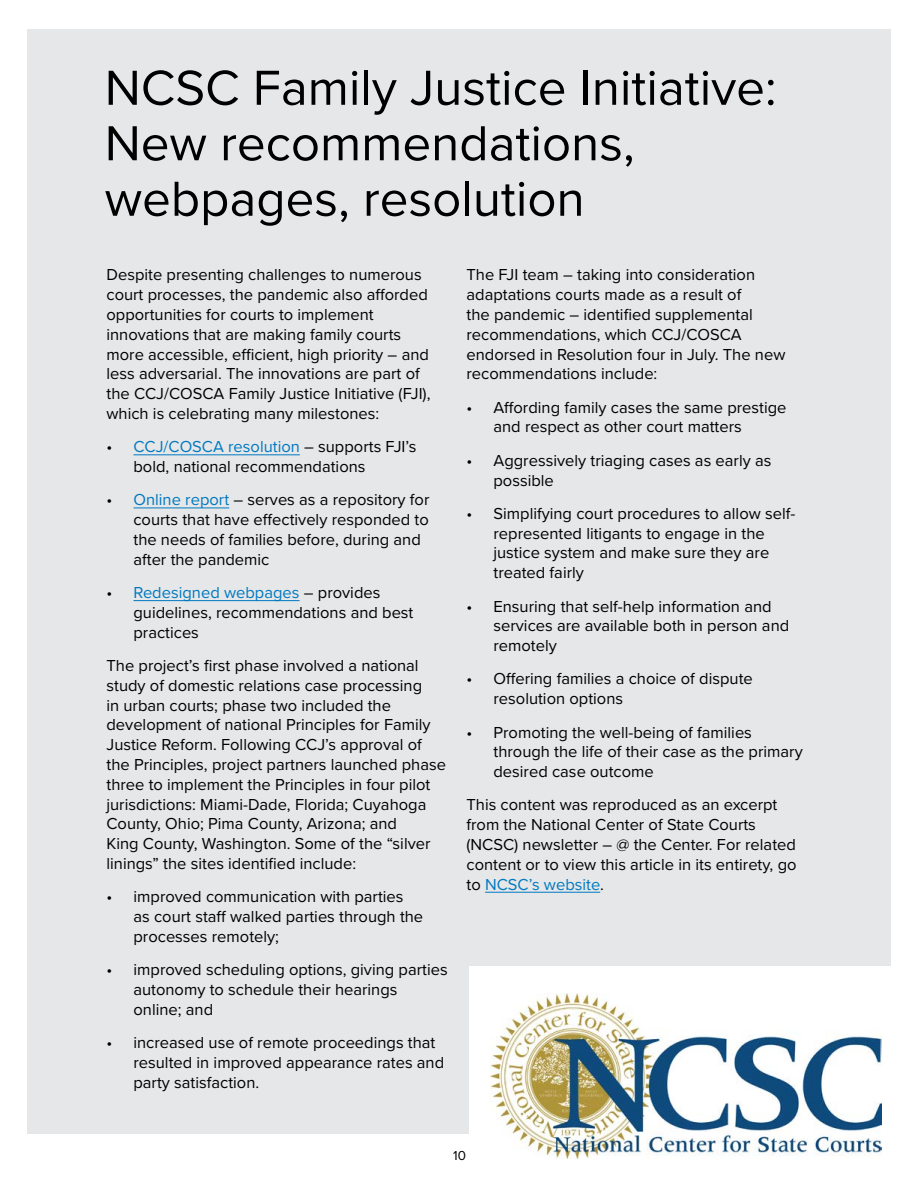
<style>
.page{position:relative;width:918px;height:1188px;background:#fff}
.page>*{position:absolute;margin:0;border:0;box-sizing:border-box;transform-origin:0 0}
.t1{font:51px/55.5px "Proxima Nova";color:#000}
.t2{font:16.5px/19.8px "Proxima Nova";color:#000}
.t3{font:13.5px "Proxima Nova";color:#000}
.s1{color:#0079c1}
</style>
<div class="page">
<div style="left:27px;top:29px;width:864px;height:1105px;background:#e6e7e8"></div>
<hr style="left:134px;top:454px;width:166px;height:1px;background:#0079c1">
<hr style="left:134px;top:507px;width:95px;height:1px;background:#0079c1">
<hr style="left:134px;top:600px;width:166px;height:1px;background:#0079c1">
<hr style="left:485px;top:892px;width:115px;height:1px;background:#0079c1">
<div style="left:470px;top:967px;width:448px;height:212px;background:#fff"></div>
<img style="left:490px;top:994px;width:392px;height:164px">
<h1 class="t1" style="left:105px;top:58px;width:673px">NCSC Family Justice Initiative:<br>New recommendations, webpages, resolution</h1>
<p class="t2" style="left:106px;top:264px;width:326px">Despite presenting challenges to numerous court processes, the pandemic also afforded opportunities for courts to implement innovations that are making family courts more accessible, efficient, high priority – and less adversarial. The innovations are part of the CCJ/COSCA Family Justice Initiative (FJI), which is celebrating many milestones:</p>
<p class="t2" style="left:133px;top:436px;width:284px;text-indent:-27px">• <span class="s1">CCJ/COSCA resolution</span> – supports FJI’s bold, national recommendations</p>
<p class="t2" style="left:133px;top:489px;width:297px;text-indent:-27px">• <span class="s1">Online report</span> – serves as a repository for courts that have effectively responded to the needs of families before, during and after the pandemic</p>
<p class="t2" style="left:133px;top:582px;width:282px;text-indent:-27px">• <span class="s1">Redesigned webpages</span> – provides guidelines, recommendations and best practices</p>
<p class="t2" style="left:106px;top:655px;width:341px">The project’s first phase involved a national study of domestic relations case processing<br>in urban courts; phase two included the development of national Principles for Family Justice Reform. Following CCJ’s approval of the Principles, project partners launched phase three to implement the Principles in four pilot jurisdictions: Miami-Dade, Florida; Cuyahoga County, Ohio; Pima County, Arizona; and<br>King County, Washington. Some of the “silver linings” the sites identified include:</p>
<p class="t2" style="left:133px;top:886px;width:291px;text-indent:-27px">• improved communication with parties as court staff walked parties through the processes remotely;</p>
<p class="t2" style="left:133px;top:959px;width:316px;text-indent:-27px">• improved scheduling options, giving parties autonomy to schedule their hearings online; and</p>
<p class="t2" style="left:133px;top:1032px;width:312px;text-indent:-27px">• increased use of remote proceedings that resulted in improved appearance rates and party satisfaction.</p>
<p class="t2" style="left:466px;top:264px;width:320px">The FJI team – taking into consideration adaptations courts made as a result of<br>the pandemic – identified supplemental recommendations, which CCJ/COSCA endorsed in Resolution four in July. The new recommendations include:</p>
<p class="t2" style="left:493px;top:397px;width:295px;text-indent:-27px">• Affording family cases the same prestige and respect as other court matters</p>
<p class="t2" style="left:493px;top:450px;width:279px;text-indent:-27px">• Aggressively triaging cases as early as possible</p>
<p class="t2" style="left:493px;top:503px;width:303px;text-indent:-27px">• Simplifying court procedures to allow self&shy;represented litigants to engage in the justice system and make sure they are treated fairly</p>
<p class="t2" style="left:493px;top:595px;width:297px;text-indent:-27px">• Ensuring that self-help information and services are available both in person and remotely</p>
<p class="t2" style="left:493px;top:668px;width:261px;text-indent:-27px">• Offering families a choice of dispute resolution options</p>
<p class="t2" style="left:493px;top:721px;width:311px;text-indent:-27px">• Promoting the well-being of families through the life of their case as the primary desired case outcome</p>
<p class="t2" style="left:466px;top:794px;width:332px">This content was reproduced as an excerpt from the National Center of State Courts (NCSC) newsletter – @ the Center. For related content or to view this article in its entirety, go to <span class="s1">NCSC’s website</span>.</p>
<p class="t3" style="left:453px;top:1145px;width:14px">10</p>
</div>
